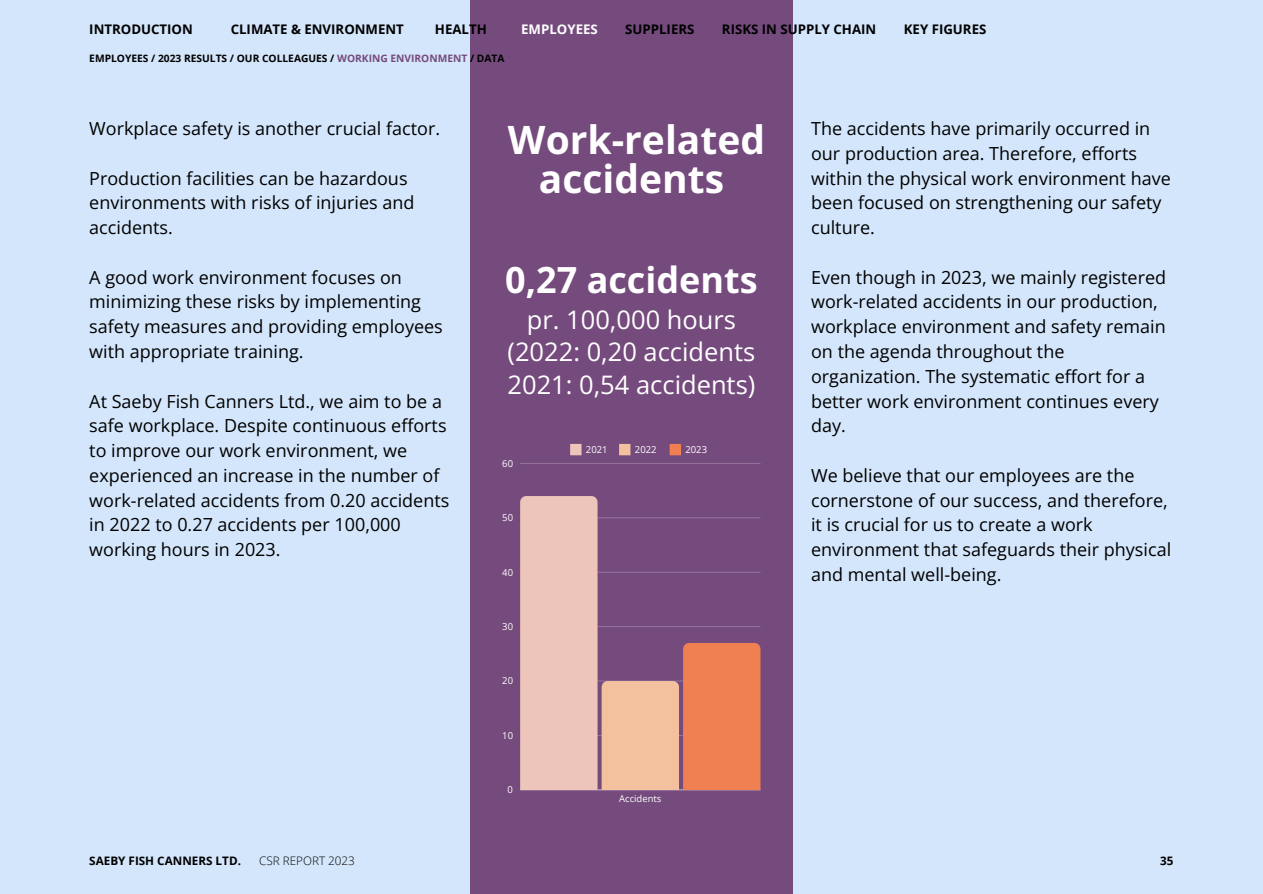
<style>
.page{position:relative;width:1263px;height:894px;background:#fff}
.page>*{position:absolute;margin:0;border:0;box-sizing:border-box;transform-origin:0 0}
.t1{font:700 39px/38.2px "Open Sans";color:#fff;text-align:center}
.t2{font:700 36px "Open Sans";color:#fff}
.t3{font:25.5px/32.7px "Open Sans";color:#fff;text-align:center}
.t4{font:18px/24.8px "Open Sans";color:#000}
.t5{font:700 13.2px "Open Sans";color:#000}
.t6{font:700 13.2px "Open Sans";color:#fff}
.t7{font:700 11.7px "Open Sans";color:#000}
.t8{font:300 11.7px "Open Sans";color:#000}
.t9{font:700 10.2px "Open Sans";color:#000}
.t10{font:9.45px "Open Sans";color:#fff}
.s1{color:#754a7d}
</style>
<div class="page">
<div style="left:0;top:0;width:1263px;height:893px;background:#d4e6fb"></div>
<div style="left:470px;top:0;width:323px;height:893px;background:#754a7d"></div>
<svg style="left:570px;top:444px;width:11px;height:11px"></svg>
<svg style="left:619px;top:444px;width:11px;height:11px"></svg>
<svg style="left:670px;top:444px;width:11px;height:11px"></svg>
<hr style="left:520px;top:789px;width:240px;height:1px;background:#fff">
<hr style="left:520px;top:463px;width:240px;height:1px;background:#fff">
<svg style="left:520px;top:496px;width:240px;height:293px"></svg>
<p class="t5" style="left:89px;top:20px;width:105px">INTRODUCTION</p>
<p class="t5" style="left:231px;top:20px;width:175px">CLIMATE &amp; ENVIRONMENT</p>
<p class="t5" style="left:435px;top:20px;width:53px">HEALTH</p>
<p class="t6" style="left:521px;top:20px;width:78px">EMPLOYEES</p>
<p class="t5" style="left:625px;top:20px;width:71px">SUPPLIERS</p>
<p class="t5" style="left:722px;top:20px;width:156px">RISKS IN SUPPLY CHAIN</p>
<p class="t5" style="left:904px;top:20px;width:84px">KEY FIGURES</p>
<p class="t9" style="left:89px;top:51px;width:417px">EMPLOYEES / 2023 RESULTS / OUR COLLEAGUES / <span class="s1">WORKING ENVIRONMENT</span> / DATA</p>
<p class="t4" style="left:89px;top:116px;width:352px">Workplace safety is another crucial factor.</p>
<p class="t4" style="left:89px;top:165px;width:327px">Production facilities can be hazardous environments with risks of injuries and accidents.</p>
<p class="t4" style="left:89px;top:264px;width:355px">A good work environment focuses on minimizing these risks by implementing safety measures and providing employees with appropriate training.</p>
<p class="t4" style="left:89px;top:388px;width:362px">At Saeby Fish Canners Ltd., we aim to be a safe workplace. Despite continuous efforts to improve our work environment, we experienced an increase in the number of work-related accidents from 0.20 accidents in 2022 to 0.27 accidents per 100,000 working hours in 2023.</p>
<p class="t7" style="left:89px;top:852px;width:153px">SAEBY FISH CANNERS LTD.</p>
<p class="t8" style="left:259px;top:852px;width:97px">CSR REPORT 2023</p>
<h1 class="t1" style="left:508px;top:120px;width:259px">Work-related accidents</h1>
<h2 class="t2" style="left:505px;top:254px;width:254px">0,27 accidents</h2>
<h3 class="t3" style="left:507px;top:302px;width:249px">pr. 100,000 hours (2022: 0,20 accidents<br>2021: 0,54 accidents)</h3>
<p class="t10" style="left:502px;top:457px;width:12px">60</p>
<p class="t10" style="left:502px;top:511px;width:12px">50</p>
<p class="t10" style="left:502px;top:565px;width:12px">40</p>
<p class="t10" style="left:502px;top:620px;width:12px">30</p>
<p class="t10" style="left:502px;top:674px;width:12px">20</p>
<p class="t10" style="left:502px;top:728px;width:12px">10</p>
<p class="t10" style="left:507px;top:783px;width:7px">0</p>
<p class="t10" style="left:586px;top:443px;width:23px">2021</p>
<p class="t10" style="left:635px;top:443px;width:23px">2022</p>
<p class="t10" style="left:685px;top:443px;width:23px">2023</p>
<p class="t10" style="left:619px;top:792px;width:44px">Accidents</p>
<p class="t4" style="left:811px;top:116px;width:361px">The accidents have primarily occurred in our production area. Therefore, efforts within the physical work environment have been focused on strengthening our safety culture.</p>
<p class="t4" style="left:811px;top:264px;width:357px">Even though in 2023, we mainly registered work-related accidents in our production, workplace environment and safety remain on the agenda throughout the organization. The systematic effort for a better work environment continues every day.</p>
<p class="t4" style="left:811px;top:462px;width:362px">We believe that our employees are the cornerstone of our success, and therefore, it is crucial for us to create a work environment that safeguards their physical and mental well-being.</p>
<p class="t7" style="left:1160px;top:852px;width:15px">35</p>
</div>
